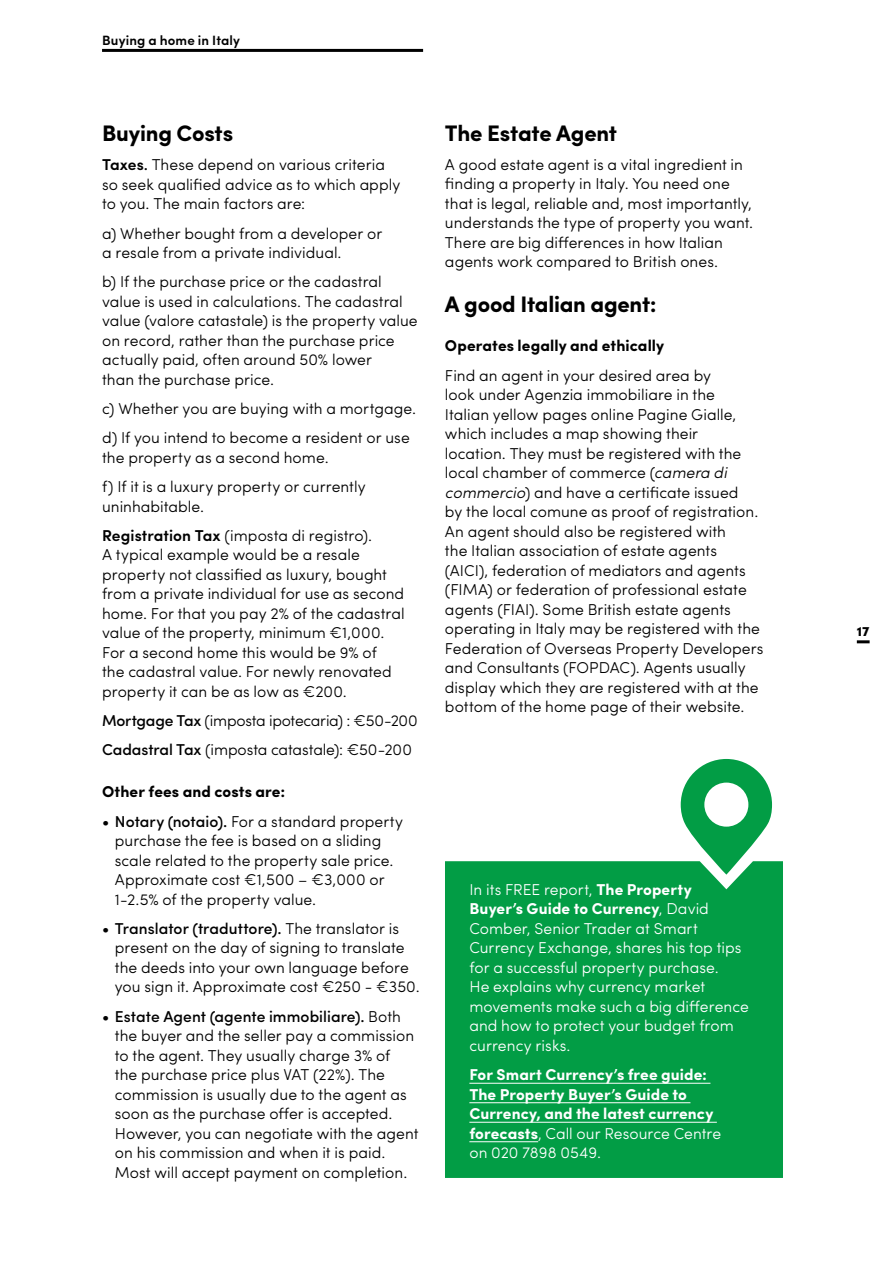
<style>
.page{position:relative;width:893px;height:1263px;background:#fff}
.page>*{position:absolute;margin:0;border:0;box-sizing:border-box;transform-origin:0 0}
.t1{font:700 22.5px "Sofia Pro";letter-spacing:-.01em;color:#000}
.t2{font:300 15.75px/19.5px "Sofia Pro";letter-spacing:.005em;color:#000}
.t3{font:300 15.75px/19.5px "Sofia Pro";letter-spacing:.005em;color:#fff}
.t4{font:700 15.75px/19.5px "Sofia Pro";letter-spacing:.005em;color:#fff}
.t5{font:300 15.75px/29.2px "Sofia Pro";letter-spacing:-.015em;color:#000}
.t6{font:700 15.75px "Sofia Pro";letter-spacing:.005em;color:#000}
.t7{font:600 13.5px "Sofia Pro";letter-spacing:.01em;color:#000}
.t8{font:900 13.5px "Sofia Pro";color:#000}
.s1{font-weight:600}
.s2{font-weight:500}
.s3{font-style:italic}
.s4{font-weight:700}
.s5{font-weight:300}
</style>
<div class="page">
<hr style="left:102px;top:49px;width:321px;height:3px;background:#000">
<svg style="left:857px;top:640px;width:13px;height:3px"></svg>
<div style="left:445px;top:861px;width:338px;height:317px;background:#029d45"></div>
<svg style="left:681px;top:759px;width:91px;height:116px"></svg>
<hr style="left:469px;top:1083px;width:241px;height:1px;background:#fff">
<hr style="left:469px;top:1102px;width:221px;height:1px;background:#fff">
<hr style="left:469px;top:1122px;width:248px;height:1px;background:#fff">
<hr style="left:469px;top:1141px;width:69px;height:1px;background:#fff">
<p class="t7" style="left:102px;top:30px;width:140px">Buying a home in Italy</p>
<h1 class="t1" style="left:102px;top:116px;width:133px">Buying Costs</h1>
<p class="t2" style="left:102px;top:154px;width:300px"><span class="s1">Taxes</span><span class="s2">.</span> These depend on various criteria so seek qualified advice as to which apply to you. The main factors are:</p>
<p class="t2" style="left:102px;top:222px;width:282px">a) Whether bought from a developer or a resale from a private individual.</p>
<p class="t2" style="left:102px;top:271px;width:317px">b) If the purchase price or the cadastral value is used in calculations. The cadastral value (valore catastale) is the property value on record, rather than the purchase price actually paid, often around 50% lower<br>than the purchase price.</p>
<p class="t2" style="left:102px;top:393px;width:316px;line-height:29.2px">c) Whether you are buying with a mortgage. d) If you intend to become a resident or use</p>
<p class="t2" style="left:102px;top:442px;width:265px;line-height:29.2px">the property as a second home.<br>f) If it is a luxury property or currently</p>
<p class="t2" style="left:102px;top:490px;width:272px;line-height:29.2px">uninhabitable.<br><span class="s1">Registration Tax</span> (imposta di registro).</p>
<p class="t2" style="left:102px;top:544px;width:304px">A typical example would be a resale property not classified as luxury, bought from a private individual for use as second home. For that you pay 2% of the cadastral value of the property, minimum €1,000.<br>For a second home this would be 9% of<br>the cadastral value. For newly renovated property it can be as low as €200.</p>
<p class="t5" style="left:102px;top:705px;width:317px"><span class="s2">Mortgage Tax</span> (imposta ipotecaria) : €50-200<br><span class="s2">Cadastral Tax</span> (imposta catastale): €50-200</p>
<p class="t6" style="left:102px;top:780px;width:185px">Other fees and costs are:</p>
<p class="t2" style="left:115px;top:810px;width:290px;text-indent:-13px"><span class="s2">• Notary (notaio).</span> For a standard property purchase the fee is based on a sliding scale related to the property sale price.<br>Approximate cost €1,500 – €3,000 or 1-2.5% of the property value.</p>
<p class="t2" style="left:115px;top:918px;width:306px;text-indent:-13px"><span class="s2">• Translator (traduttore).</span> The translator is present on the day of signing to translate the deeds into your own language before you sign it. Approximate cost €250 - €350.</p>
<p class="t2" style="left:115px;top:1005px;width:305px;text-indent:-13px"><span class="s2">• Estate Agent (agente immobiliare).</span> Both the buyer and the seller pay a commission to the agent. They usually charge 3% of<br>the purchase price plus VAT (22%). The commission is usually due to the agent as soon as the purchase offer is accepted.<br>However, you can negotiate with the agent on his commission and when it is paid.<br>Most will accept payment on completion.</p>
<h1 class="t1" style="left:445px;top:116px;width:174px">The Estate Agent</h1>
<p class="t2" style="left:445px;top:154px;width:310px">A good estate agent is a vital ingredient in finding a property in Italy. You need one that is legal, reliable and, most importantly, understands the type of property you want.<br>There are big differences in how Italian agents work compared to British ones.</p>
<h1 class="t1" style="left:445px;top:287px;width:213px">A good Italian agent:</h1>
<p class="t6" style="left:445px;top:334px;width:221px">Operates legally and ethically</p>
<p class="t2" style="left:445px;top:364px;width:320px">Find an agent in your desired area by<br>look under Agenzia immobiliare in the<br>Italian yellow pages online Pagine Gialle, which includes a map showing their<br>location. They must be registered with the local chamber of commerce (<span class="s3">camera di commercio</span>) and have a certificate issued<br>by the local comune as proof of registration.<br>An agent should also be registered with<br>the Italian association of estate agents (AICI), federation of mediators and agents (FIMA) or federation of professional estate agents (FIAI). Some British estate agents operating in Italy may be registered with the Federation of Overseas Property Developers and Consultants (FOPDAC). Agents usually display which they are registered with at the bottom of the home page of their website.</p>
<p class="t3" style="left:469px;top:879px;width:281px">In its FREE report, <span class="s4">The Property<br>Buyer’s Guide to Currency</span>, David<br>Comber, Senior Trader at Smart<br>Currency Exchange, shares his top tips for a successful property purchase.<br>He explains why currency market movements make such a big difference and how to protect your budget from currency risks.</p>
<p class="t4" style="left:469px;top:1064px;width:253px">For Smart Currency’s free guide:<br>The Property Buyer’s Guide to<br>Currency, and the latest currency forecasts<span class="s5">, Call our Resource Centre on 020 7898 0549.</span></p>
<p class="t8" style="left:857px;top:621px;width:14px">17</p>
</div>
